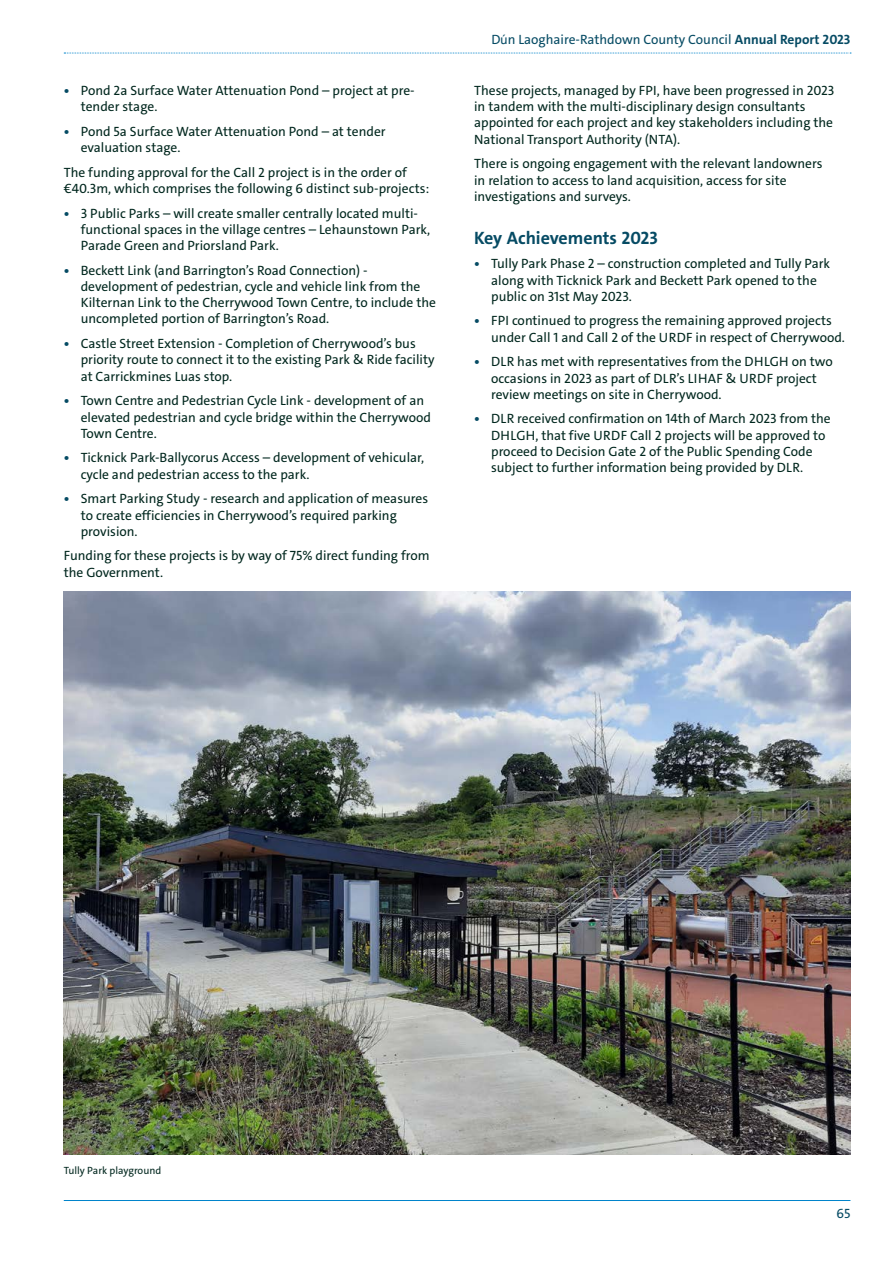
<style>
.page{position:relative;width:893px;height:1263px;background:#fff}
.page>*{position:absolute;margin:0;border:0;box-sizing:border-box;transform-origin:0 0}
.t1{font:700 18px "The Sans";color:#064b64}
.t2{font:13.5px/16.2px "The Sans Trial";color:#00271e}
.t3{font:13.5px "The Sans Trial";color:#064b64}
.t4{font:10.5px "The Sans Trial";color:#00271e}
.s1{font-family:"The Sans";font-weight:700;color:#064b64}
.s2{font-family:"Helvetica";font-size:12.75px}
.s3{font-weight:700}
</style>
<div class="page">
<img style="left:64px;top:591px;width:786px;height:563px">
<svg style="left:64px;top:53px;width:787px;height:1px"></svg>
<hr style="left:64px;top:1200px;width:786px;height:1px;background:#0084cb">
<p class="t2" style="left:81px;top:83px;width:335px;text-indent:-17px"><span class="s1">•</span> Pond 2a Surface Water Attenuation Pond – project at pre&shy;tender stage.</p>
<p class="t2" style="left:81px;top:124px;width:306px;text-indent:-17px"><span class="s1">•</span> Pond 5a Surface Water Attenuation Pond – at tender evaluation stage.</p>
<p class="t2" style="left:64px;top:165px;width:367px">The funding approval for the Call 2 project is in the order of €40.3m, which comprises the following 6 distinct sub-projects:</p>
<p class="t2" style="left:81px;top:206px;width:351px;text-indent:-17px"><span class="s1">•</span> 3 Public Parks – will create smaller centrally located multi&shy;functional spaces in the village centres – Lehaunstown Park,<br>Parade Green and Priorsland Park.</p>
<p class="t2" style="left:81px;top:263px;width:357px;text-indent:-17px"><span class="s1">•</span> Beckett Link (and Barrington’s Road Connection) - development of pedestrian, cycle and vehicle link from the Kilternan Link to the Cherrywood Town Centre, to include the uncompleted portion of Barrington’s Road.</p>
<p class="t2" style="left:81px;top:337px;width:355px;text-indent:-17px"><span class="s1">•</span> Castle Street Extension - Completion of Cherrywood’s bus priority route to connect it to the existing Park &amp; Ride facility at Carrickmines Luas stop.</p>
<p class="t2" style="left:81px;top:394px;width:352px;text-indent:-17px"><span class="s1">•</span> Town Centre and Pedestrian Cycle Link - development of an elevated pedestrian and cycle bridge within the Cherrywood<br>Town Centre.</p>
<p class="t2" style="left:81px;top:451px;width:345px;text-indent:-17px"><span class="s1">•</span> Ticknick Park-Ballycorus Access – development of vehicular, cycle and pedestrian access to the park.</p>
<p class="t2" style="left:81px;top:492px;width:349px;text-indent:-17px"><span class="s1">•</span> Smart Parking Study - research and application of measures to create efficiencies in Cherrywood’s required parking provision.</p>
<p class="t2" style="left:64px;top:549px;width:367px">Funding for these projects is by way of 75% direct funding from the Government.</p>
<p class="t3" style="left:491px;top:34px;width:360px">D<span class="s2">ú</span>n Laoghaire-Rathdown County Council <span class="s3">Annual Report 2023</span></p>
<p class="t2" style="left:474px;top:83px;width:362px">These projects, managed by FPI, have been progressed in 2023 in tandem with the multi-disciplinary design consultants appointed for each project and key stakeholders including the National Transport Authority (NTA).</p>
<p class="t2" style="left:474px;top:157px;width:350px">There is ongoing engagement with the relevant landowners in relation to access to land acquisition, access for site investigations and surveys.</p>
<h1 class="t1" style="left:474px;top:226px;width:185px">Key Achievements 2023</h1>
<p class="t2" style="left:491px;top:257px;width:341px;text-indent:-17px"><span class="s1">•</span> Tully Park Phase 2 – construction completed and Tully Park along with Ticknick Park and Beckett Park opened to the public on 31st May 2023.</p>
<p class="t2" style="left:491px;top:314px;width:355px;text-indent:-17px"><span class="s1">•</span> FPI continued to progress the remaining approved projects under Call 1 and Call 2 of the URDF in respect of Cherrywood.</p>
<p class="t2" style="left:491px;top:355px;width:343px;text-indent:-17px"><span class="s1">•</span> DLR has met with representatives from the DHLGH on two occasions in 2023 as part of DLR’s LIHAF &amp; URDF project review meetings on site in Cherrywood.</p>
<p class="t2" style="left:491px;top:412px;width:341px;text-indent:-17px"><span class="s1">•</span> DLR received confirmation on 14th of March 2023 from the DHLGH, that five URDF Call 2 projects will be approved to proceed to Decision Gate 2 of the Public Spending Code subject to further information being provided by DLR.</p>
<p class="t4" style="left:64px;top:1166px;width:99px">Tully Park playground</p>
<p class="t3" style="left:837px;top:1207px;width:15px">65</p>
</div>
